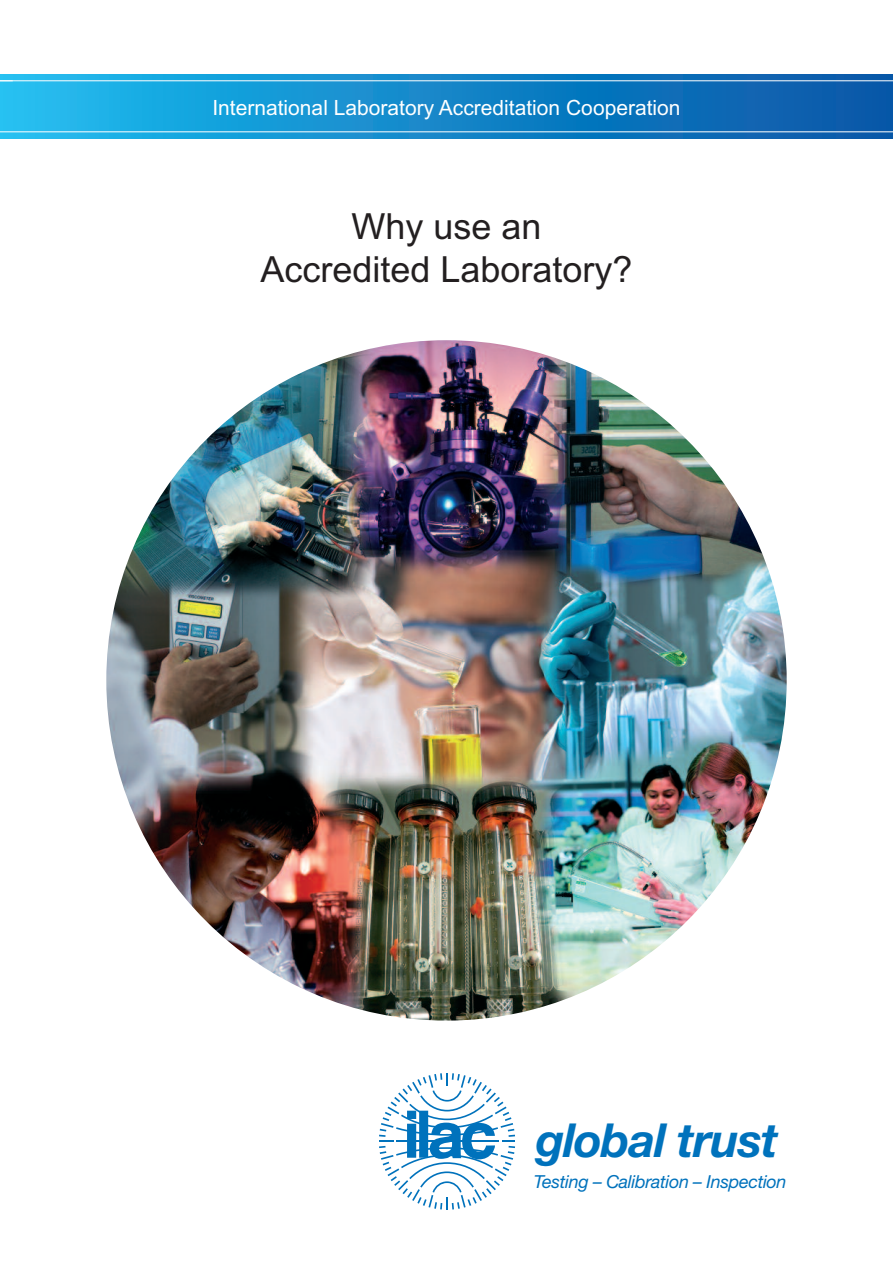
<style>
.page{position:relative;width:893px;height:1263px;background:#fff}
.page>*{position:absolute;margin:0;border:0;box-sizing:border-box;transform-origin:0 0}
.t1{font:italic 700 46.95px "Helvetica Neue";letter-spacing:-.025em;color:#0072bc}
.t2{font:36px/43.2px "Arial";color:#231f20;text-align:center}
.t3{font:21px "Arial";color:#fff}
.t4{font:italic 18px "Helvetica Neue";letter-spacing:-.02em;color:#0072bc}
</style>
<div class="page">
<img style="left:106px;top:340px;width:681px;height:680px;border-radius:50%">
<svg style="left:379px;top:1073px;width:136px;height:137px"></svg>
<svg style="left:0;top:74px;width:893px;height:64px;background:#1489ca"></svg>
<hr style="left:0;top:80px;width:893px;height:1px;background:#fff">
<hr style="left:0;top:131px;width:893px;height:1px;background:#fff">
<svg style="left:0;top:80px;width:13px;height:1px"></svg>
<p class="t3" style="left:212px;top:95px;width:470px">International Laboratory Accreditation Cooperation</p>
<h2 class="t2" style="left:260px;top:205px;width:374px">Why use an<br>Accredited Laboratory?</h2>
<h1 class="t1" style="left:536px;top:1124px;width:244px">global trust</h1>
<p class="t4" style="left:534px;top:1175px;width:254px">Testing – Calibration – Inspection</p>
</div>
